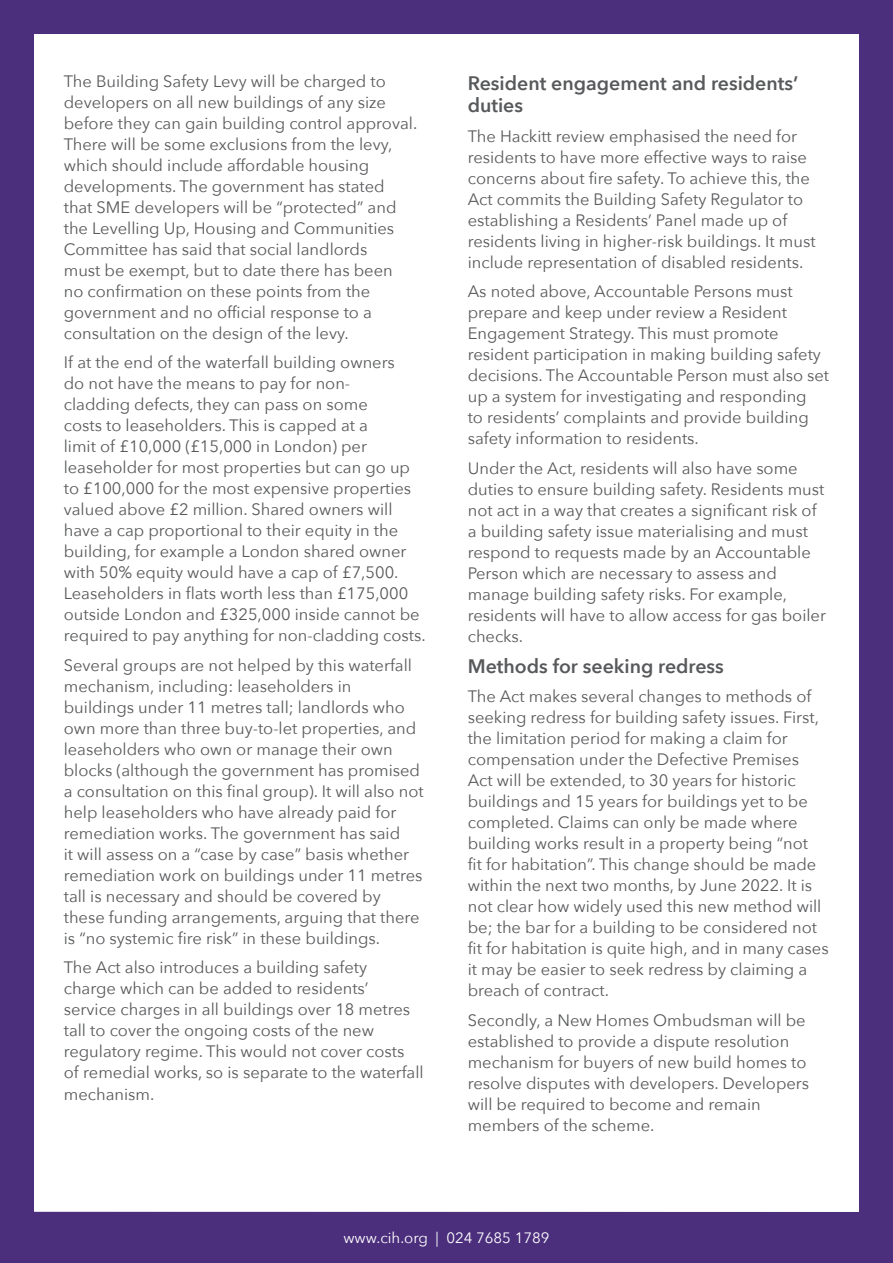
<style>
.page{position:relative;width:893px;height:1263px;background:#4b2e7c}
.page>*{position:absolute;margin:0;border:0;box-sizing:border-box;transform-origin:0 0}
.t1{font:600 19.5px/22.5px "Avenir Next";color:#58595b}
.t2{font:16.5px/21px "Avenir Next";color:#58595b}
.t3{font:15px "Avenir Next";color:#fff}
</style>
<div class="page">
<div style="left:34px;top:34px;width:825px;height:1178px;background:#fff"></div>
<p class="t2" style="left:64px;top:70px;width:355px">The Building Safety Levy will be charged to developers on all new buildings of any size before they can gain building control approval.<br>There will be some exclusions from the levy, which should include affordable housing developments. The government has stated that SME developers will be “protected” and the Levelling Up, Housing and Communities Committee has said that social landlords<br>must be exempt, but to date there has been<br>no confirmation on these points from the government and no official response to a consultation on the design of the levy.</p>
<p class="t2" style="left:64px;top:351px;width:363px">If at the end of the waterfall building owners<br>do not have the means to pay for non-<br>cladding defects, they can pass on some<br>costs to leaseholders. This is capped at a<br>limit of £10,000 (£15,000 in London) per leaseholder for most properties but can go up to £100,000 for the most expensive properties valued above £2 million. Shared owners will have a cap proportional to their equity in the building, for example a London shared owner with 50% equity would have a cap of £7,500.<br>Leaseholders in flats worth less than £175,000 outside London and £325,000 inside cannot be required to pay anything for non-cladding costs.</p>
<p class="t2" style="left:64px;top:654px;width:361px">Several groups are not helped by this waterfall mechanism, including: leaseholders in buildings under 11 metres tall; landlords who own more than three buy-to-let properties, and leaseholders who own or manage their own blocks (although the government has promised a consultation on this final group). It will also not help leaseholders who have already paid for remediation works. The government has said<br>it will assess on a “case by case” basis whether remediation work on buildings under 11 metres tall is necessary and should be covered by these funding arrangements, arguing that there is “no systemic fire risk” in these buildings.</p>
<p class="t2" style="left:64px;top:956px;width:361px">The Act also introduces a building safety<br>charge which can be added to residents’ service charges in all buildings over 18 metres tall to cover the ongoing costs of the new regulatory regime. This would not cover costs<br>of remedial works, so is separate to the waterfall mechanism.</p>
<p class="t1" style="left:468px;top:71px;width:332px">Resident engagement and residents’ duties</p>
<p class="t2" style="left:468px;top:125px;width:349px">The Hackitt review emphasised the need for residents to have more effective ways to raise concerns about fire safety. To achieve this, the Act commits the Building Safety Regulator to establishing a Residents’ Panel made up of residents living in higher-risk buildings. It must include representation of disabled residents.</p>
<p class="t2" style="left:468px;top:280px;width:363px">As noted above, Accountable Persons must prepare and keep under review a Resident Engagement Strategy. This must promote resident participation in making building safety decisions. The Accountable Person must also set up a system for investigating and responding<br>to residents’ complaints and provide building safety information to residents.</p>
<p class="t2" style="left:468px;top:457px;width:360px">Under the Act, residents will also have some duties to ensure building safety. Residents must not act in a way that creates a significant risk of a building safety issue materialising and must respond to requests made by an Accountable Person which are necessary to assess and manage building safety risks. For example, residents will have to allow access for gas boiler checks.</p>
<p class="t1" style="left:468px;top:654px;width:258px">Methods for seeking redress</p>
<p class="t2" style="left:468px;top:685px;width:362px">The Act makes several changes to methods of seeking redress for building safety issues. First, the limitation period for making a claim for compensation under the Defective Premises<br>Act will be extended, to 30 years for historic buildings and 15 years for buildings yet to be completed. Claims can only be made where building works result in a property being “not<br>fit for habitation”. This change should be made within the next two months, by June 2022. It is not clear how widely used this new method will be; the bar for a building to be considered not fit for habitation is quite high, and in many cases it may be easier to seek redress by claiming a breach of contract.</p>
<p class="t2" style="left:468px;top:1009px;width:343px">Secondly, a New Homes Ombudsman will be established to provide a dispute resolution mechanism for buyers of new build homes to resolve disputes with developers. Developers will be required to become and remain members of the scheme.</p>
<p class="t3" style="left:343px;top:1225px;width:208px">www.cih.org | 024 7685 1789</p>
</div>
